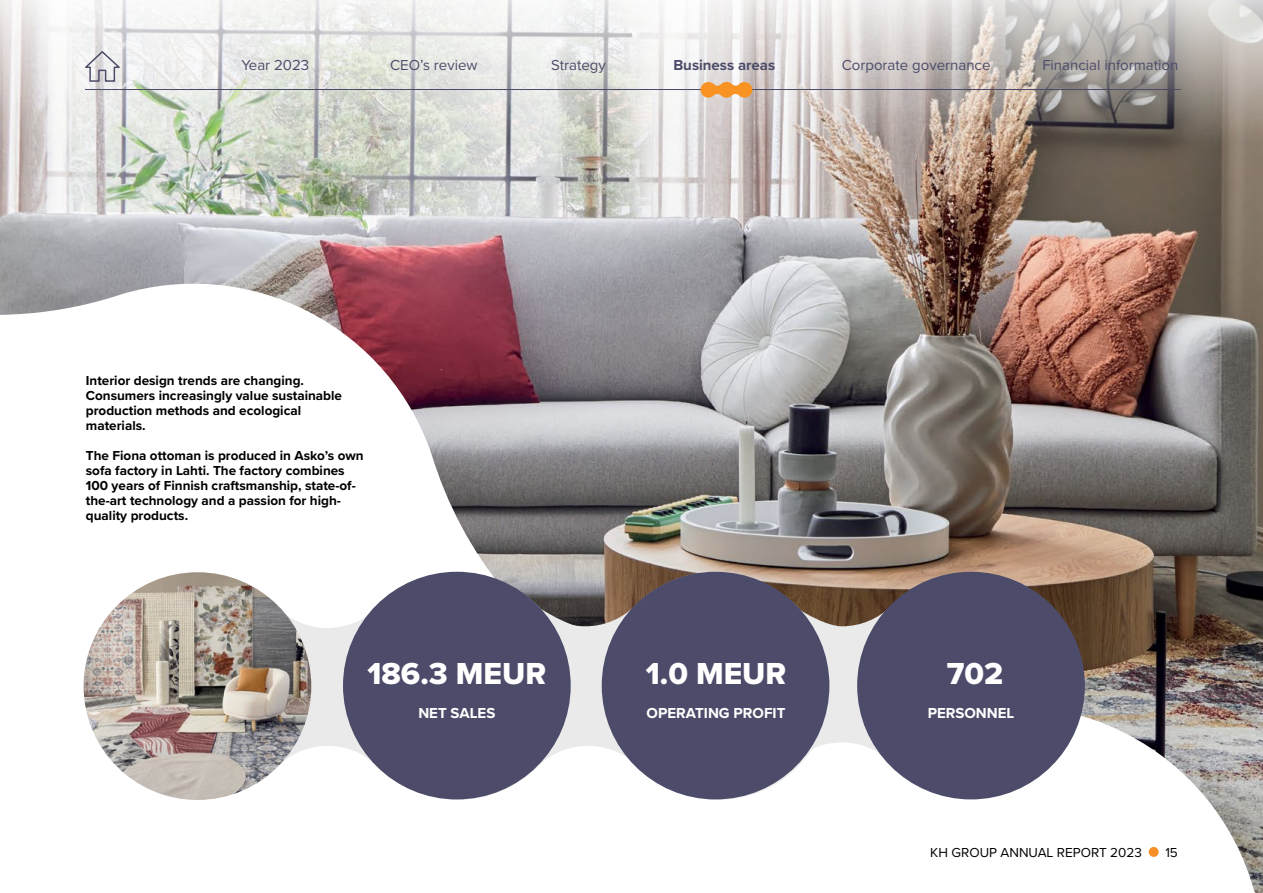
<style>
.page{position:relative;width:1263px;height:893px;background:#fff}
.page>*{position:absolute;margin:0;border:0;box-sizing:border-box;transform-origin:0 0}
.t1{font:31.5px "Proxima Nova Extrabld";color:#fff}
.t2{font:15px "Proxima Nova";color:#4c4c6a}
.t3{font:700 15px "Proxima Nova";color:#fff}
.t4{font:700 15px "Proxima Nova";color:#4c4c6a}
.t5{font:700 13.5px/15px "Proxima Nova";color:#000}
.t6{font:13.5px "Proxima Nova";color:#000}
</style>
<div class="page">
<img style="left:0;top:183px;width:1263px;height:710px">
<svg style="left:84px;top:573px;width:747px;height:227px"></svg>
<svg style="left:346px;top:572px;width:735px;height:224px"></svg>
<div style="left:857px;top:572px;width:228px;height:227px;background:#4c4c6a;border-radius:50%"></div>
<div style="left:602px;top:572px;width:227px;height:227px;background:#4c4c6a;border-radius:50%"></div>
<div style="left:343px;top:572px;width:228px;height:227px;background:#4c4c6a;border-radius:50%"></div>
<img style="left:84px;top:572px;width:227px;height:228px;border-radius:114px">
<svg style="left:0;top:0;width:1263px;height:183px"></svg>
<hr style="left:85px;top:89px;width:1096px;height:1px;background:#4c4c6a">
<svg style="left:82px;top:50px;width:41px;height:33px"></svg>
<svg style="left:700px;top:82px;width:52px;height:16px"></svg>
<div style="left:1149px;top:847px;width:10px;height:10px;background:#f78f26;border-radius:50%"></div>
<p class="t2" style="left:241px;top:54px;width:69px">Year 2023</p>
<p class="t2" style="left:390px;top:54px;width:89px">CEO’s review</p>
<p class="t2" style="left:551px;top:54px;width:56px">Strategy</p>
<p class="t4" style="left:673px;top:54px;width:103px">Business areas</p>
<p class="t2" style="left:842px;top:54px;width:150px">Corporate governance</p>
<p class="t2" style="left:1042px;top:54px;width:138px">Financial information</p>
<p class="t5" style="left:86px;top:373px;width:258px">Interior design trends are changing.<br>Consumers increasingly value sustainable production methods and ecological materials.</p>
<p class="t5" style="left:86px;top:448px;width:279px">The Fiona ottoman is produced in Asko’s own sofa factory in Lahti. The factory combines 100 years of Finnish craftsmanship, state-of&shy;the-art technology and a passion for high&shy;quality products.</p>
<h1 class="t1" style="left:367px;top:650px;width:180px">186.3 MEUR</h1>
<h1 class="t1" style="left:646px;top:650px;width:142px">1.0 MEUR</h1>
<h1 class="t1" style="left:947px;top:650px;width:58px">702</h1>
<p class="t3" style="left:418px;top:701px;width:78px">NET SALES</p>
<p class="t3" style="left:647px;top:701px;width:140px">OPERATING PROFIT</p>
<p class="t3" style="left:928px;top:701px;width:88px">PERSONNEL</p>
<p class="t6" style="left:930px;top:842px;width:213px">KH GROUP ANNUAL REPORT 2023</p>
<p class="t6" style="left:1165px;top:842px;width:14px">15</p>
</div>
